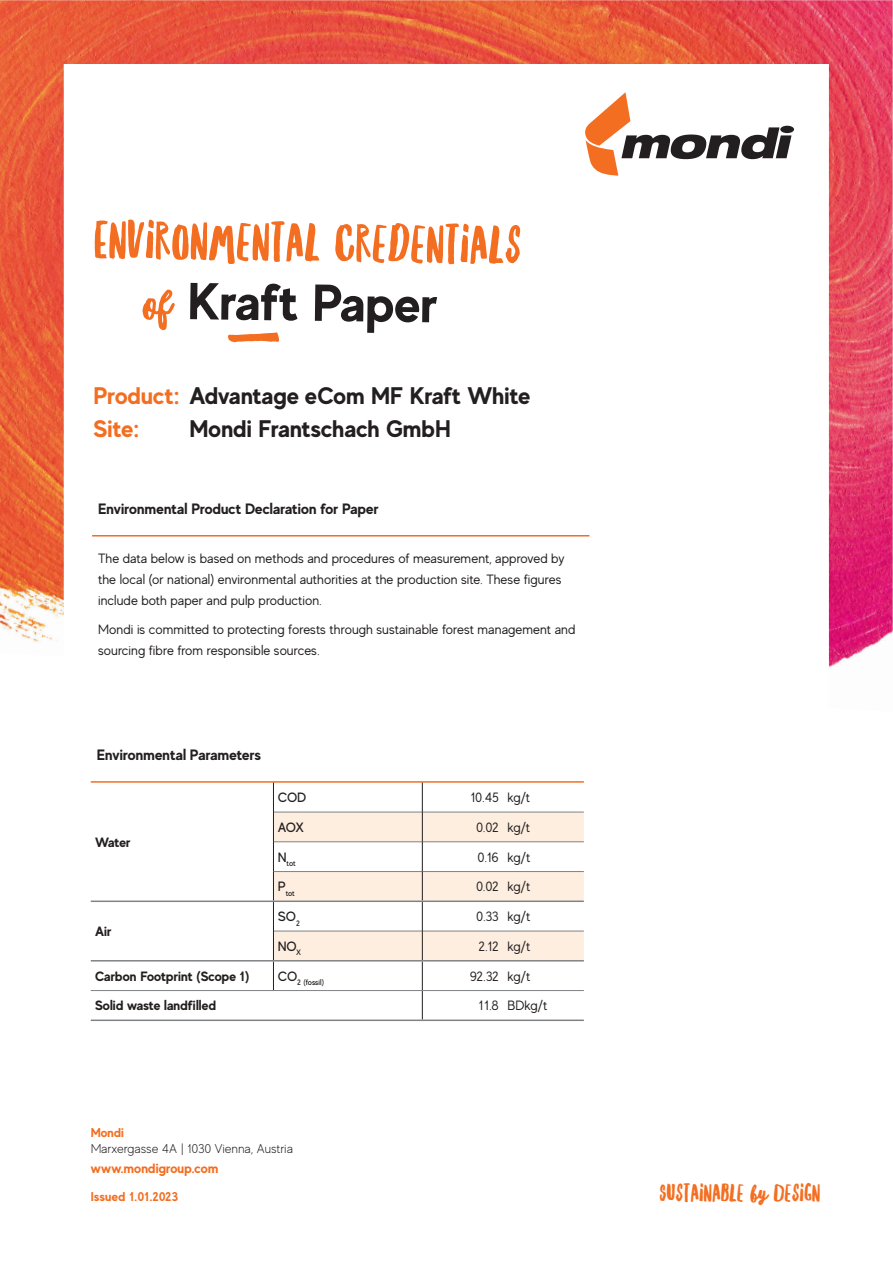
<style>
.page{position:relative;width:893px;height:1263px;background:#fff}
.page>*{position:absolute;margin:0;border:0;box-sizing:border-box;transform-origin:0 0}
.t1{font:54.9px "Northern Soul Caps";color:#f36e21}
.t2{font:700 51.9px "MADE Evolve Sans";color:#231f20}
.t3{font:25.5px "Northern Soul Caps";color:#f36e21}
.t4{font:700 24px/33px "MADE Evolve Sans";color:#231f20}
.t5{font:700 15px "MADE Evolve Sans";color:#231f20}
.t6{font:13.5px/21px "MADE Evolve Sans";letter-spacing:.005em;color:#231f20}
.t7{font:700 13.5px "MADE Evolve Sans";color:#231f20}
.t8{font:700 13.5px "MADE Evolve Sans";color:#f36e21}
.t9{font:500 13.5px "MADE Evolve Sans";letter-spacing:-.01em;color:#231f20}
.t10{font:300 12.75px "MADE Evolve Sans";letter-spacing:-.01em;color:#231f20}
.t11{font:700 12.75px "MADE Evolve Sans";letter-spacing:.02em;color:#f36e21}
.t12{font:700 12.75px "MADE Evolve Sans";color:#f36e21}
.t13{font:500 7.8px "MADE Evolve Sans";letter-spacing:-.015em;color:#231f20}
.s1{font-family:"Northern Soul Script";font-weight:400;font-size:54.9px;color:#f36e21}
.s2{color:#f36e21}
.s3{font-family:"Northern Soul Script"}
</style>
<div class="page">
<img style="left:0;top:323px;width:64px;height:319px">
<img style="left:829px;top:102px;width:64px;height:566px">
<img style="left:0;top:0;width:396px;height:323px">
<img style="left:396px;top:0;width:332px;height:64px">
<img style="left:728px;top:0;width:165px;height:102px">
<img style="left:127px;top:0;width:293px;height:20px">
<div style="left:65px;top:65px;width:763px;height:1083px;background:#fff"></div>
<svg style="left:780px;top:126px;width:14px;height:7px"></svg>
<svg style="left:585px;top:92px;width:206px;height:84px"></svg>
<svg style="left:228px;top:332px;width:51px;height:10px"></svg>
<svg style="left:274px;top:813px;width:310px;height:147px;fill:#feeee0"></svg>
<hr style="left:91px;top:781px;width:493px;height:2px;background:#f36e21">
<hr style="left:274px;top:812px;width:148px;height:1px;background:#808285">
<hr style="left:423px;top:812px;width:161px;height:1px;background:#808285">
<hr style="left:274px;top:841px;width:148px;height:1px;background:#808285">
<hr style="left:423px;top:841px;width:161px;height:1px;background:#808285">
<hr style="left:274px;top:871px;width:148px;height:1px;background:#808285">
<hr style="left:423px;top:871px;width:161px;height:1px;background:#808285">
<hr style="left:274px;top:931px;width:148px;height:1px;background:#808285">
<hr style="left:423px;top:931px;width:161px;height:1px;background:#808285">
<svg style="left:273px;top:783px;width:1px;height:29px"></svg>
<svg style="left:422px;top:783px;width:1px;height:29px"></svg>
<hr style="left:273px;top:812px;width:1px;height:30px;background:#231f20">
<hr style="left:422px;top:812px;width:1px;height:30px;background:#231f20">
<hr style="left:273px;top:842px;width:1px;height:30px;background:#231f20">
<hr style="left:422px;top:842px;width:1px;height:30px;background:#231f20">
<svg style="left:273px;top:872px;width:1px;height:118px"></svg>
<svg style="left:422px;top:872px;width:1px;height:148px"></svg>
<hr style="left:91px;top:901px;width:493px;height:1px;background:#808285">
<hr style="left:91px;top:960px;width:493px;height:2px;background:#808285">
<hr style="left:91px;top:990px;width:493px;height:1px;background:#808285">
<hr style="left:91px;top:1020px;width:493px;height:1px;background:#808285">
<hr style="left:92px;top:535px;width:497px;height:2px;background:#f36e21">
<h1 class="t1" style="left:94px;top:205px;width:429px;rotate:1deg">ENVIRONMENTAL CREDENTIALS</h1>
<h2 class="t2" style="left:143px;top:281px;width:296px;rotate:1deg"><span class="s1">of</span> Kraft Paper</h2>
<h3 class="t4" style="left:94px;top:382px;width:438px"><span class="s2">Product:</span> Advantage eCom MF Kraft White<br><span class="s2">Site:</span></h3>
<h3 class="t4" style="left:189px;top:415px;width:263px">Mondi Frantschach GmbH</h3>
<p class="t5" style="left:98px;top:503px;width:282px">Environmental Product Declaration for Paper</p>
<p class="t6" style="left:98px;top:549px;width:468px">The data below is based on methods and procedures of measurement, approved by the local (or national) environmental authorities at the production site. These figures include both paper and pulp production.</p>
<p class="t6" style="left:98px;top:621px;width:479px">Mondi is committed to protecting forests through sustainable forest management and sourcing fibre from responsible sources.</p>
<p class="t5" style="left:97px;top:749px;width:166px">Environmental Parameters</p>
<p class="t7" style="left:95px;top:837px;width:37px">Water</p>
<p class="t7" style="left:95px;top:926px;width:18px">Air</p>
<p class="t9" style="left:278px;top:793px;width:30px">COD</p>
<p class="t6" style="left:471px;top:788px;width:61px">10.45 kg/t</p>
<p class="t9" style="left:278px;top:823px;width:28px">AOX</p>
<p class="t6" style="left:476px;top:818px;width:56px">0.02 kg/t</p>
<p class="t13" style="left:278px;top:861px;width:20px"><sup>N</sup>tot</p>
<p class="t6" style="left:477px;top:848px;width:54px">0.16 kg/t</p>
<p class="t13" style="left:278px;top:890px;width:19px"><sup>P</sup>tot</p>
<p class="t6" style="left:476px;top:878px;width:56px">0.02 kg/t</p>
<p class="t9" style="left:278px;top:912px;width:24px">SO<sub>2</sub></p>
<p class="t6" style="left:476px;top:908px;width:56px">0.33 kg/t</p>
<p class="t9" style="left:278px;top:941px;width:25px">NO<sub>X</sub></p>
<p class="t6" style="left:478px;top:937px;width:53px">2.12 kg/t</p>
<p class="t7" style="left:95px;top:971px;width:156px">Carbon Footprint (Scope 1)</p>
<p class="t13" style="left:278px;top:980px;width:48px"><sup>CO</sup>2 (fossil)</p>
<p class="t6" style="left:470px;top:967px;width:62px">92.32 kg/t</p>
<p class="t7" style="left:95px;top:1001px;width:123px">Solid waste landfilled</p>
<p class="t6" style="left:479px;top:997px;width:70px">11.8 BDkg/t</p>
<p class="t12" style="left:91px;top:1128px;width:35px">Mondi</p>
<p class="t10" style="left:91px;top:1142px;width:204px">Marxergasse 4A | 1030 Vienna, Austria</p>
<p class="t8" style="left:91px;top:1164px;width:129px">www.mondigroup.com</p>
<p class="t11" style="left:91px;top:1192px;width:89px">Issued 1.01.2023</p>
<h3 class="t3" style="left:659px;top:1177px;width:163px">SUSTAINABLE <span class="s3">by</span> DESIGN</h3>
</div>
